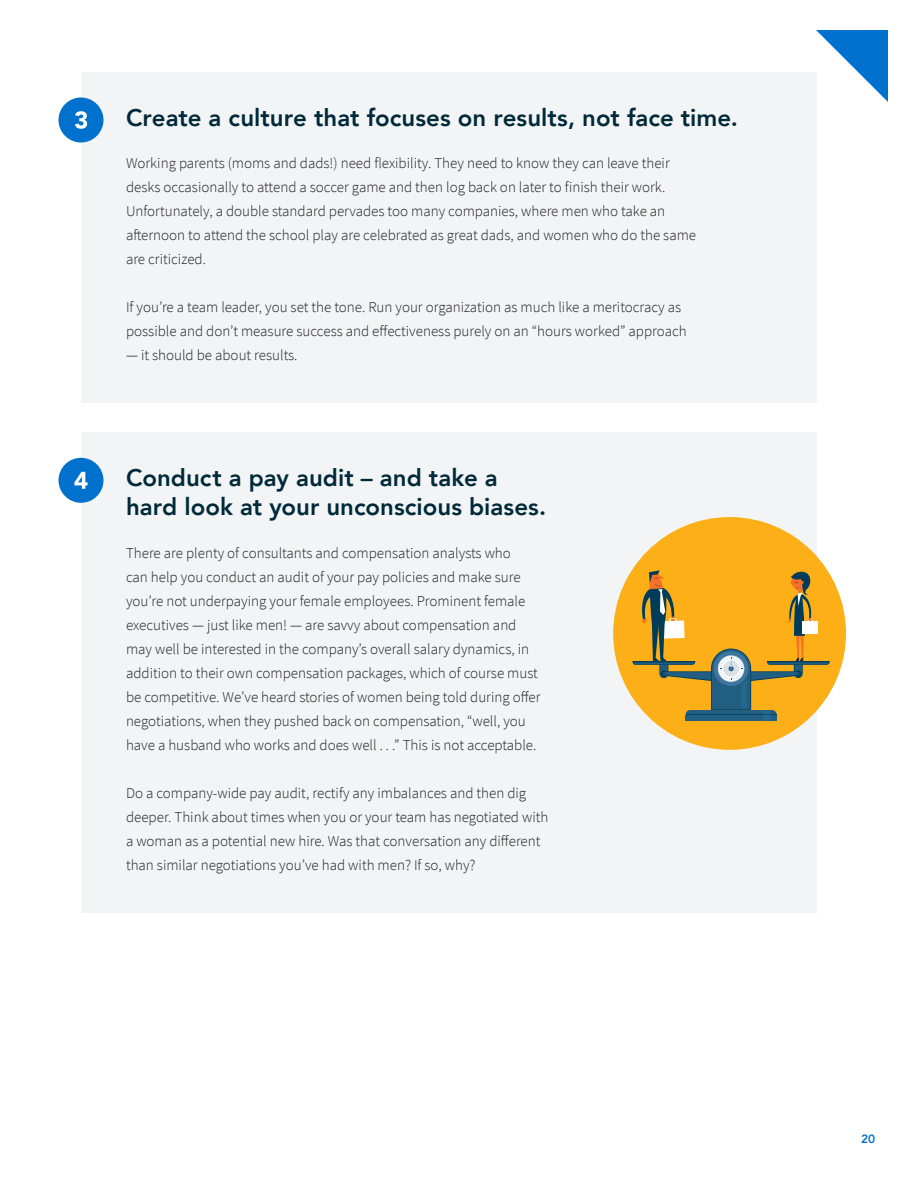
<style>
.page{position:relative;width:918px;height:1188px;background:#fff}
.page>*{position:absolute;margin:0;border:0;box-sizing:border-box;transform-origin:0 0}
.t1{font:800 24px/28.8px "Avenir";color:#002a3a}
.t2{font:300 15px/24px "Source Sans Pro";color:#231f20}
.t3{font:800 12px "Avenir";color:#0072ce}
</style>
<div class="page">
<div style="left:81px;top:72px;width:735px;height:330px;background:#f2f4f5"></div>
<div style="left:81px;top:432px;width:735px;height:481px;background:#f2f4f5"></div>
<svg style="left:816px;top:30px;width:72px;height:72px"></svg>
<div style="left:58px;top:98px;width:46px;height:45px;background:#0072ce;border-radius:50%"></div>
<svg style="left:75px;top:111px;width:12px;height:18px"></svg>
<div style="left:58px;top:458px;width:46px;height:45px;background:#0072ce;border-radius:50%"></div>
<svg style="left:74px;top:472px;width:14px;height:17px"></svg>
<div style="left:613px;top:517px;width:233px;height:233px;background:#fdaf17;border-radius:50%"></div>
<hr style="left:686px;top:714px;width:90px;height:1px;background:#013d5a">
<div style="left:686px;top:715px;width:91px;height:6px;background:#225e82"></div>
<div style="left:764px;top:715px;width:7px;height:6px;background:#25688f"></div>
<svg style="left:632px;top:570px;width:198px;height:144px"></svg>
<p class="t1" style="left:126px;top:103px;width:614px">Create a culture that focuses on results, not face time.</p>
<p class="t2" style="left:126px;top:151px;width:572px">Working parents (moms and dads!) need flexibility. They need to know they can leave their desks occasionally to attend a soccer game and then log back on later to finish their work.<br>Unfortunately, a double standard pervades too many companies, where men who take an afternoon to attend the school play are celebrated as great dads, and women who do the same are criticized.</p>
<p class="t2" style="left:126px;top:295px;width:562px">If you’re a team leader, you set the tone. Run your organization as much like a meritocracy as possible and don’t measure success and effectiveness purely on an “hours worked” approach</p>
<p class="t2" style="left:126px;top:343px;width:173px">— it should be about results.</p>
<p class="t1" style="left:126px;top:464px;width:422px">Conduct a pay audit – and take a hard look at your unconscious biases.</p>
<p class="t2" style="left:126px;top:541px;width:416px">There are plenty of consultants and compensation analysts who<br>can help you conduct an audit of your pay policies and make sure you’re not underpaying your female employees. Prominent female executives — just like men! — are savvy about compensation and may well be interested in the company’s overall salary dynamics, in addition to their own compensation packages, which of course must be competitive. We’ve heard stories of women being told during offer negotiations, when they pushed back on compensation, “well, you have a husband who works and does well . . .” This is not acceptable.</p>
<p class="t2" style="left:126px;top:781px;width:424px">Do a company-wide pay audit, rectify any imbalances and then dig deeper. Think about times when you or your team has negotiated with a woman as a potential new hire. Was that conversation any different than similar negotiations you’ve had with men? If so, why?</p>
<p class="t3" style="left:861px;top:1129px;width:16px">20</p>
</div>
